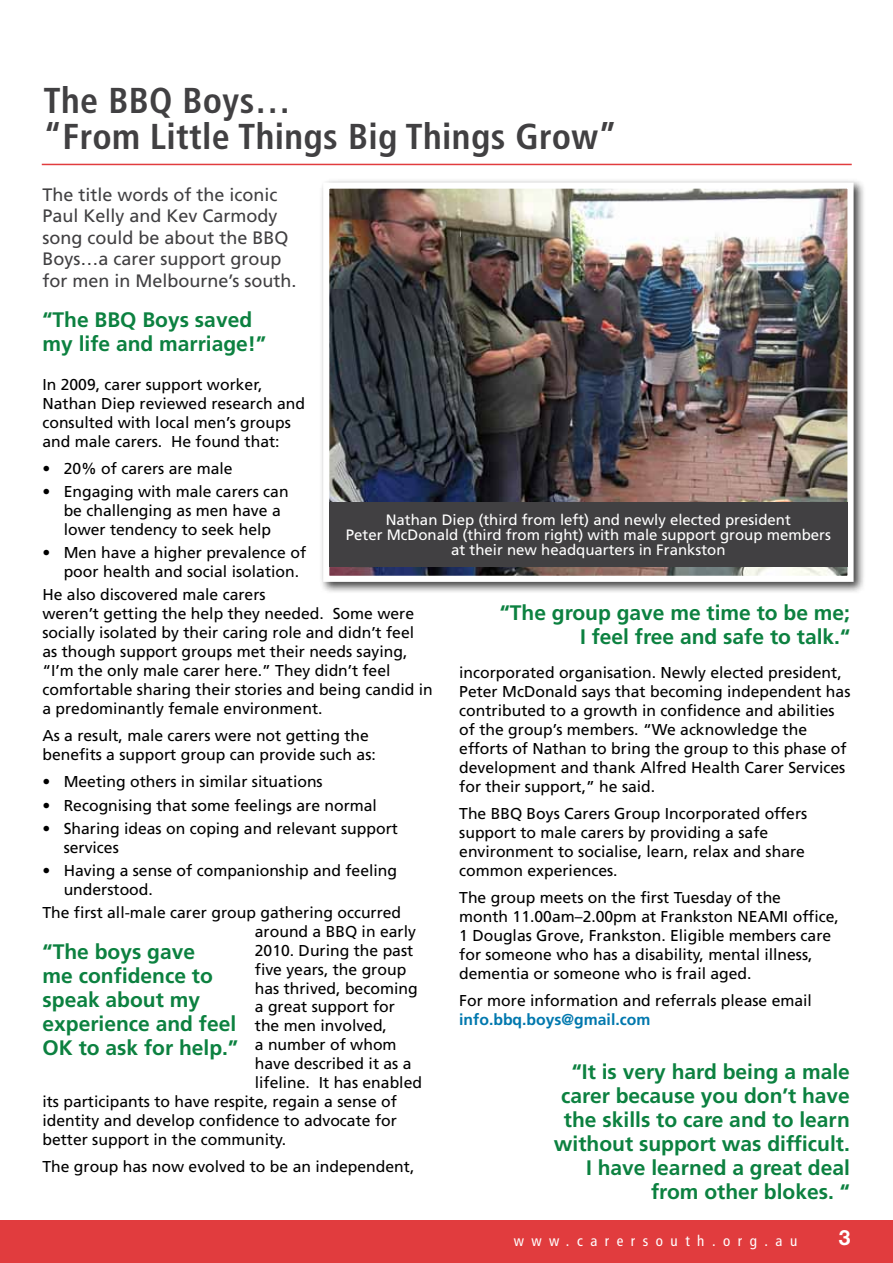
<style>
.page{position:relative;width:893px;height:1263px;background:#fff}
.page>*{position:absolute;margin:0;border:0;box-sizing:border-box;transform-origin:0 0}
.t1{font:700 condensed 36px/36px "Frutiger LT Std";letter-spacing:.01em;color:#414042}
.t2{font:700 21px/24px "Frutiger LT Std";color:#0c8140}
.t3{font:700 21px "Helvetica Neue LT Std";color:#fff}
.t4{font:18px/21.6px "Frutiger LT Std";color:#414042}
.t5{font:15.75px/18.9px "Frutiger LT Std";color:#000}
.t6{font:700 15.75px "Frutiger LT Std";color:#0078ae}
.t7{font:15px/15px "Frutiger LT Std";color:#fff;text-align:center}
.t8{font:condensed 15px "Frutiger LT Std";letter-spacing:.5em;color:#fff}
</style>
<div class="page">
<div style="left:0;top:1220px;width:893px;height:43px;background:#e13c3e"></div>
<hr style="left:42px;top:164px;width:810px;height:1px;background:#e13c3e">
<div style="left:319px;top:179px;width:547px;height:415px;background:#000;opacity:.75"></div>
<img style="left:330px;top:190px;width:517px;height:385px">
<div style="left:323px;top:183px;width:531px;height:399px;border:6px solid #fff"></div>
<div style="left:329px;top:502px;width:518px;height:65px;background:#414042"></div>
<h1 class="t1" style="left:44px;top:82px;width:575px">The BBQ Boys…<br>“From Little Things Big Things Grow”</h1>
<p class="t4" style="left:42px;top:184px;width:256px">The title words of the iconic<br>Paul Kelly and Kev Carmody song could be about the BBQ<br>Boys…a carer support group for men in Melbourne’s south.</p>
<h2 class="t2" style="left:43px;top:308px;width:225px">“The BBQ Boys saved my life and marriage!”</h2>
<p class="t5" style="left:42px;top:375px;width:264px">In 2009, carer support worker,<br>Nathan Diep reviewed research and consulted with local men’s groups and male carers. He found that:</p>
<p class="t5" style="left:42px;top:459px;width:192px">• 20% of carers are male</p>
<p class="t5" style="left:64px;top:482px;width:226px;text-indent:-21px">• Engaging with male carers can be challenging as men have a lower tendency to seek help</p>
<p class="t5" style="left:64px;top:543px;width:244px;text-indent:-21px">• Men have a higher prevalence of poor health and social isolation.</p>
<p class="t5" style="left:42px;top:585px;width:392px">He also discovered male carers<br>weren’t getting the help they needed. Some were socially isolated by their caring role and didn’t feel as though support groups met their needs saying, “I’m the only male carer here.” They didn’t feel comfortable sharing their stories and being candid in a predominantly female environment.</p>
<p class="t5" style="left:42px;top:726px;width:335px">As a result, male carers were not getting the benefits a support group can provide such as:</p>
<p class="t5" style="left:42px;top:773px;width:282px">• Meeting others in similar situations</p>
<p class="t5" style="left:42px;top:796px;width:336px">• Recognising that some feelings are normal</p>
<p class="t5" style="left:64px;top:819px;width:336px;text-indent:-21px">• Sharing ideas on coping and relevant support services</p>
<p class="t5" style="left:64px;top:861px;width:335px;text-indent:-21px">• Having a sense of companionship and feeling understood.</p>
<p class="t5" style="left:42px;top:903px;width:360px">The first all-male carer group gathering occurred</p>
<p class="t5" style="left:255px;top:922px;width:163px">around a BBQ in early</p>
<p class="t5" style="left:255px;top:941px;width:160px">2010. During the past</p>
<p class="t5" style="left:255px;top:960px;width:153px">five years, the group</p>
<p class="t5" style="left:255px;top:979px;width:164px">has thrived, becoming</p>
<p class="t5" style="left:255px;top:997px;width:142px">a great support for</p>
<p class="t5" style="left:255px;top:1016px;width:134px">the men involved,</p>
<p class="t5" style="left:255px;top:1035px;width:143px">a number of whom</p>
<p class="t5" style="left:255px;top:1054px;width:158px">have described it as a</p>
<p class="t5" style="left:255px;top:1073px;width:169px">lifeline. It has enabled</p>
<p class="t5" style="left:42px;top:1092px;width:356px">its participants to have respite, regain a sense of</p>
<p class="t5" style="left:42px;top:1111px;width:356px">identity and develop confidence to advocate for</p>
<p class="t5" style="left:42px;top:1130px;width:245px">better support in the community.</p>
<p class="t5" style="left:42px;top:1157px;width:373px">The group has now evolved to be an independent,</p>
<p class="t7" style="left:346px;top:513px;width:487px">Nathan Diep (third from left) and newly elected president<br>Peter McDonald (third from right) with male support group members at their new headquarters in Frankston</p>
<h2 class="t2" style="left:500px;top:601px;width:352px;text-align:right">“The group gave me time to be me;<br>I feel free and safe to talk.“</h2>
<p class="t5" style="left:459px;top:663px;width:393px">incorporated organisation. Newly elected president, Peter McDonald says that becoming independent has contributed to a growth in confidence and abilities of the group’s members. “We acknowledge the efforts of Nathan to bring the group to this phase of development and thank Alfred Health Carer Services for their support,” he said.</p>
<p class="t5" style="left:459px;top:804px;width:350px">The BBQ Boys Carers Group Incorporated offers support to male carers by providing a safe environment to socialise, learn, relax and share common experiences.</p>
<p class="t5" style="left:459px;top:888px;width:381px">The group meets on the first Tuesday of the<br>month 11.00am–2.00pm at Frankston NEAMI office, 1 Douglas Grove, Frankston. Eligible members care for someone who has a disability, mental illness, dementia or someone who is frail aged.</p>
<p class="t5" style="left:459px;top:991px;width:354px">For more information and referrals please email</p>
<p class="t6" style="left:459px;top:1010px;width:193px">info.bbq.boys@gmail.com</p>
<h2 class="t2" style="left:43px;top:939px;width:197px">“The boys gave<br>me confidence to speak about my experience and feel<br>OK to ask for help.”</h2>
<h2 class="t2" style="left:554px;top:1060px;width:297px;text-align:right">“It is very hard being a male carer because you don’t have the skills to care and to learn without support was difficult.<br>I have learned a great deal from other blokes. “</h2>
<p class="t8" style="left:514px;top:1231px;width:285px">www.carersouth.org.au</p>
<h2 class="t3" style="left:839px;top:1224px;width:13px">3</h2>
</div>
